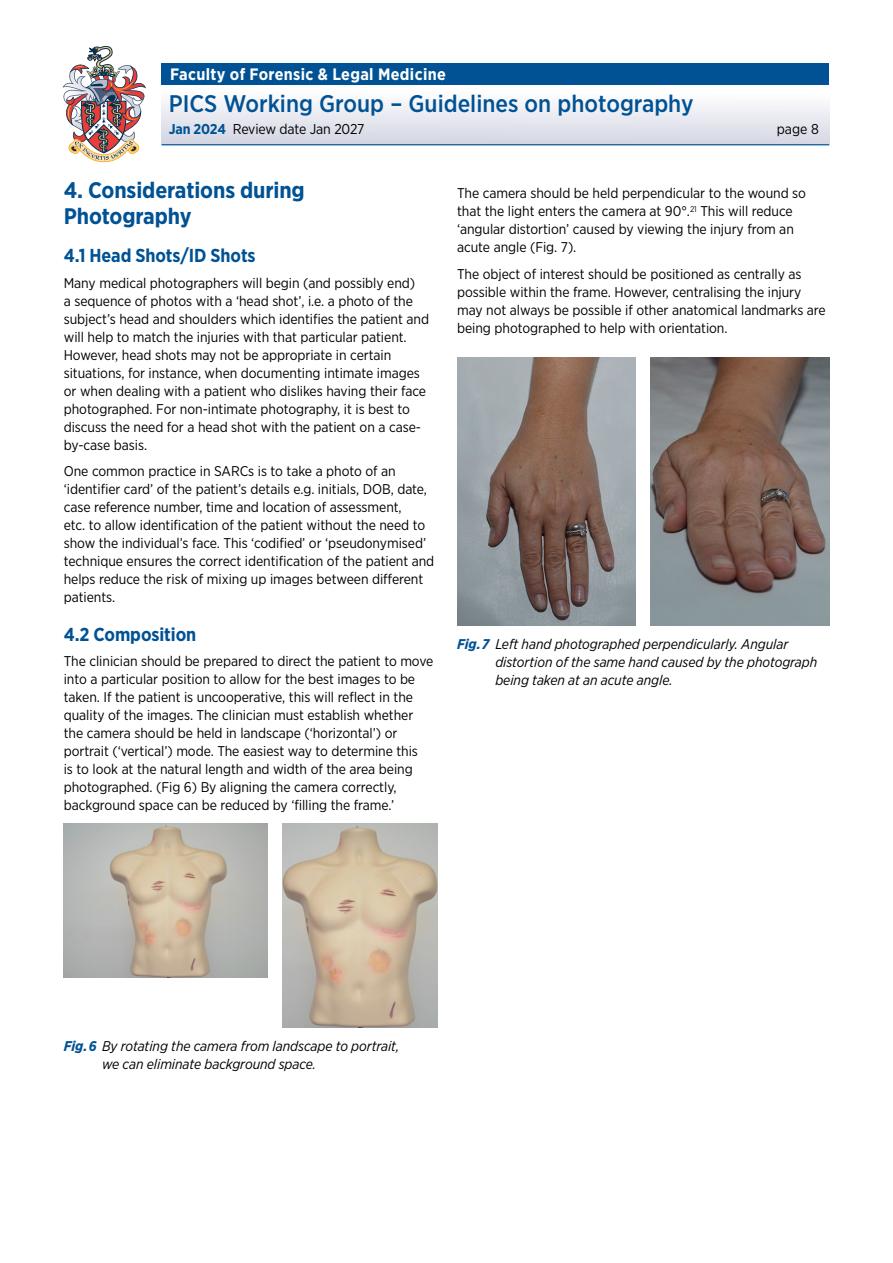
<style>
.page{position:relative;width:893px;height:1263px;background:#fff}
.page>*{position:absolute;margin:0;border:0;box-sizing:border-box;transform-origin:0 0}
.t1{font:500 24px "Gotham Narrow";color:#005294}
.t2{font:700 22.5px/25.5px "Gotham Narrow";letter-spacing:-.005em;color:#005294}
.subtitle{font:700 18.75px "Gotham Narrow";letter-spacing:-.005em;color:#005294}
.t3{font:700 16.5px "Gotham Narrow";letter-spacing:.02em;color:#fff}
.t4{font:14.25px "Gotham Narrow";letter-spacing:-.01em;color:#000}
.main_text{font:14.1px/18px "Gotham Narrow";letter-spacing:-.005em;color:#000}
.t5{font:italic 14.1px/18px "Gotham Narrow";letter-spacing:-.005em;color:#000}
.s1{font-weight:700;color:#005294}
</style>
<div class="page">
<img style="left:63px;top:46px;width:83px;height:116px">
<div style="left:162px;top:85px;width:667px;height:60px;background:linear-gradient(to bottom,#fff,#d3d6e3)"></div>
<hr style="left:162px;top:144px;width:667px;height:1px;background:#005294">
<div style="left:162px;top:64px;width:667px;height:21px;background:#005294"></div>
<img style="left:457px;top:357px;width:179px;height:268px">
<img style="left:651px;top:357px;width:178px;height:268px">
<img style="left:64px;top:823px;width:204px;height:155px">
<img style="left:283px;top:824px;width:155px;height:204px">
<p class="t3" style="left:170px;top:63px;width:277px">Faculty of Forensic &amp; Legal Medicine</p>
<h1 class="t1" style="left:169px;top:88px;width:526px">PICS Working Group – Guidelines on photography</h1>
<p class="t4" style="left:169px;top:120px;width:197px"><span class="s1">Jan 2024</span> Review date Jan 2027</p>
<p class="t4" style="left:777px;top:120px;width:44px">page 8</p>
<p class="t2" style="left:64px;top:177px;width:242px">4. Considerations during<br>Photography</p>
<p class="subtitle" style="left:64px;top:243px;width:193px">4.1 Head Shots/ID Shots</p>
<p class="main_text" style="left:64px;top:273px;width:367px">Many medical photographers will begin (and possibly end)<br>a sequence of photos with a ‘head shot’, i.e. a photo of the subject’s head and shoulders which identifies the patient and will help to match the injuries with that particular patient.<br>However, head shots may not be appropriate in certain situations, for instance, when documenting intimate images or when dealing with a patient who dislikes having their face photographed. For non-intimate photography, it is best to discuss the need for a head shot with the patient on a case&shy;by-case basis.</p>
<p class="main_text" style="left:64px;top:462px;width:372px">One common practice in SARCs is to take a photo of an ‘identifier card’ of the patient’s details e.g. initials, DOB, date, case reference number, time and location of assessment,<br>etc. to allow identification of the patient without the need to show the individual’s face. This ‘codified’ or ‘pseudonymised’ technique ensures the correct identification of the patient and helps reduce the risk of mixing up images between different patients.</p>
<p class="subtitle" style="left:64px;top:622px;width:134px">4.2 Composition</p>
<p class="main_text" style="left:64px;top:652px;width:371px">The clinician should be prepared to direct the patient to move into a particular position to allow for the best images to be taken. If the patient is uncooperative, this will reflect in the quality of the images. The clinician must establish whether the camera should be held in landscape (‘horizontal’) or portrait (‘vertical’) mode. The easiest way to determine this<br>is to look at the natural length and width of the area being photographed. (Fig 6) By aligning the camera correctly, background space can be reduced by ‘filling the frame.’</p>
<p class="main_text" style="left:457px;top:184px;width:350px">The camera should be held perpendicular to the wound so that the light enters the camera at 90°.<sup>21</sup> This will reduce ‘angular distortion’ caused by viewing the injury from an acute angle (Fig. 7).</p>
<p class="main_text" style="left:457px;top:265px;width:370px">The object of interest should be positioned as centrally as possible within the frame. However, centralising the injury may not always be possible if other anatomical landmarks are being photographed to help with orientation.</p>
<p class="t5" style="left:495px;top:635px;width:323px;text-indent:-38px"><span class="s1">Fig. 7</span> Left hand photographed perpendicularly. Angular distortion of the same hand caused by the photograph being taken at an acute angle.</p>
<p class="t5" style="left:102px;top:1037px;width:299px;text-indent:-38px"><span class="s1">Fig. 6</span> By rotating the camera from landscape to portrait, we can eliminate background space.</p>
</div>
